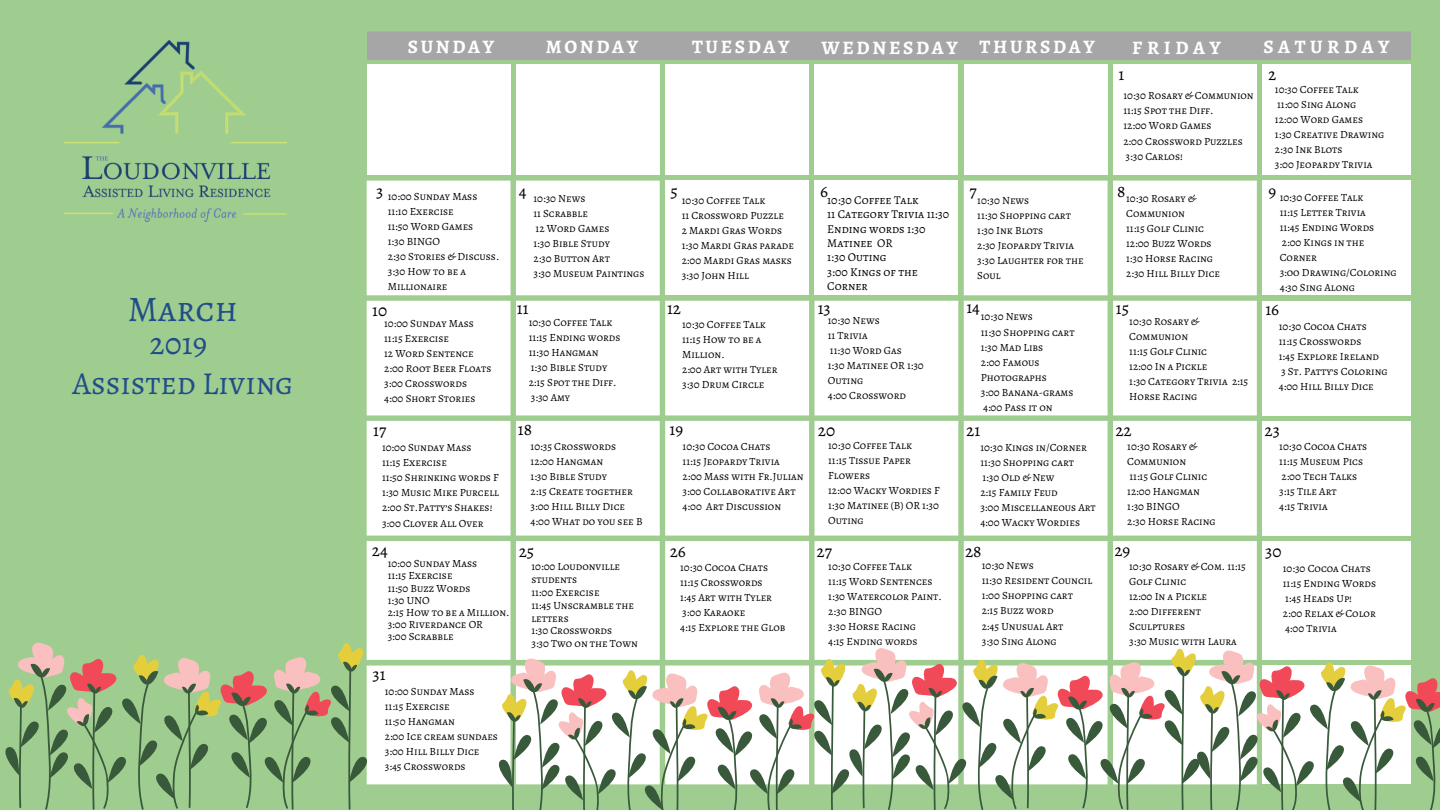
<style>
.page{position:relative;width:1440px;height:810px;background:#9fcd90}
.page>*{position:absolute;margin:0;border:0;box-sizing:border-box;transform-origin:0 0}
.t1{font:36px "Alegreya SC";color:#214d89}
.t2{font:32px/40.1px "Alegreya SC";color:#214d89;text-align:center}
.t3{font:700 19px "Alegreya SC";letter-spacing:.14em;color:#fff}
.t4{font:700 19px "Alegreya SC";letter-spacing:.24em;color:#fff}
.t5{font:17.2px "Alegreya SC";color:#000}
.t6{font:12px/14.3px "Alegreya SC";color:#000}
.t7{font:11px/15px "Alegreya SC";color:#000}
</style>
<div class="page">
<div style="left:367px;top:65px;width:143px;height:110px;background:#fff"></div>
<div style="left:367px;top:181px;width:143px;height:114px;background:#fff"></div>
<div style="left:367px;top:301px;width:143px;height:114px;background:#fff"></div>
<div style="left:516px;top:65px;width:144px;height:110px;background:#fff"></div>
<div style="left:516px;top:181px;width:144px;height:114px;background:#fff"></div>
<div style="left:665px;top:65px;width:144px;height:110px;background:#fff"></div>
<div style="left:665px;top:181px;width:144px;height:114px;background:#fff"></div>
<div style="left:516px;top:301px;width:293px;height:114px;background:#fff"></div>
<div style="left:815px;top:65px;width:143px;height:110px;background:#fff"></div>
<div style="left:815px;top:181px;width:143px;height:114px;background:#fff"></div>
<div style="left:815px;top:301px;width:143px;height:114px;background:#fff"></div>
<div style="left:964px;top:65px;width:144px;height:110px;background:#fff"></div>
<div style="left:1113px;top:65px;width:144px;height:110px;background:#fff"></div>
<div style="left:964px;top:181px;width:293px;height:114px;background:#fff"></div>
<div style="left:964px;top:301px;width:293px;height:114px;background:#fff"></div>
<div style="left:1262px;top:65px;width:148px;height:110px;background:#fff"></div>
<div style="left:1262px;top:181px;width:148px;height:114px;background:#fff"></div>
<div style="left:1262px;top:301px;width:148px;height:114px;background:#fff"></div>
<div style="left:367px;top:11px;width:1043px;height:48px;background:#a6a6a6"></div>
<img style="left:65px;top:41px;width:221px;height:181px">
<div style="left:367px;top:11px;width:1043px;height:20px;background:#9fcd90"></div>
<svg style="left:5px;top:421px;width:1435px;height:389px"></svg>
<h1 class="t1" style="left:128px;top:284px;width:112px">March</h1>
<h2 class="t2" style="left:72px;top:323px;width:222px">2019<br>Assisted Living</h2>
<h3 class="t3" style="left:408px;top:33px;width:88px">SUNDAY</h3>
<h3 class="t3" style="left:546px;top:33px;width:94px">MONDAY</h3>
<h3 class="t3" style="left:692px;top:33px;width:99px">TUESDAY</h3>
<h3 class="t3" style="left:822px;top:35px;width:275px">WEDNESDAY THURSDAY</h3>
<h3 class="t3" style="left:1132px;top:35px;width:90px">FRIDAY</h3>
<h3 class="t4" style="left:1263px;top:33px;width:128px">SATURDAY</h3>
<h3 class="t5" style="left:1118px;top:63px;width:7px">1</h3>
<h3 class="t5" style="left:1268px;top:63px;width:10px">2</h3>
<p class="t7" style="left:1123px;top:88px;width:132px">10:30 Rosary &amp; Communion<br>11:15 Spot the Diff.<br>12:00 Word Games<br>2:00 Crossword Puzzles<br>3:30 Carlos!</p>
<p class="t7" style="left:1275px;top:82px;width:111px">10:30 Coffee Talk<br>11:00 Sing Along<br>12:00 Word Games<br>1:30 Creative Drawing<br>2:30 Ink Blots<br>3:00 Jeopardy Trivia</p>
<h3 class="t5" style="left:376px;top:179px;width:9px">3</h3>
<h3 class="t5" style="left:519px;top:179px;width:9px">4</h3>
<h3 class="t5" style="left:670px;top:179px;width:9px">5</h3>
<h3 class="t5" style="left:820px;top:179px;width:9px">6</h3>
<h3 class="t5" style="left:970px;top:179px;width:9px">7</h3>
<h3 class="t5" style="left:1117px;top:179px;width:10px">8</h3>
<h3 class="t5" style="left:1268px;top:179px;width:9px">9</h3>
<p class="t7" style="left:388px;top:189px;width:113px">10:00 Sunday Mass<br>11:10 Exercise<br>11:50 Word Games<br>1:30 BINGO<br>2:30 Stories &amp; Discuss.<br>3:30 How to be a<br>Millionaire</p>
<p class="t7" style="left:533px;top:191px;width:113px">10:30 News<br>11 Scrabble<br>12 Word Games<br>1:30 Bible Study<br>2:30 Button Art<br>3:30 Museum Paintings</p>
<p class="t7" style="left:682px;top:193px;width:114px">10:30 Coffee Talk<br>11 Crossword Puzzle<br>2 Mardi Gras Words<br>1:30 Mardi Gras parade<br>2:00 Mardi Gras masks<br>3:30 John Hill</p>
<p class="t6" style="left:827px;top:193px;width:123px">10:30 Coffee Talk<br>11 Category Trivia 11:30<br>Ending words 1:30<br>Matinee OR<br>1:30 Outing<br>3:00 Kings of the<br>Corner</p>
<p class="t7" style="left:977px;top:193px;width:108px">10:30 News<br>11:30 Shopping cart<br>1:30 Ink Blots<br>2:30 Jeopardy Trivia<br>3:30 Laughter for the<br>Soul</p>
<p class="t7" style="left:1126px;top:191px;width:96px">10:30 Rosary &amp;<br>Communion<br>11:15 Golf Clinic<br>12:00 Buzz Words<br>1:30 Horse Racing<br>2:30 Hill Billy Dice</p>
<p class="t7" style="left:1280px;top:190px;width:119px">10:30 Coffee Talk<br>11:15 Letter Trivia<br>11:45 Ending Words<br>2:00 Kings in the<br>Corner<br>3:oo Drawing/Coloring<br>4:30 Sing Along</p>
<p class="t7" style="left:384px;top:315px;width:109px">10:00 Sunday Mass<br>11:15 Exercise<br>12 Word Sentence<br>2:00 Root Beer Floats<br>3:00 Crosswords<br>4:00 Short Stories</p>
<p class="t7" style="left:529px;top:315px;width:93px">10:30 Coffee Talk<br>11:15 Ending words<br>11:30 Hangman<br>1:30 Bible Study<br>2:15 Spot the Diff.<br>3:30 Amy</p>
<p class="t7" style="left:682px;top:317px;width:97px">10:30 Coffee Talk<br>11:15 How to be a<br>Million.<br>2:00 Art with Tyler<br>3:30 Drum Circle</p>
<p class="t7" style="left:828px;top:313px;width:98px">10:30 News<br>11 Trivia<br>11:30 Word Gas<br>1:30 Matinee OR 1:30<br>Outing<br>4:00 Crossword</p>
<p class="t7" style="left:981px;top:309px;width:95px">10:30 News<br>11:30 Shopping cart<br>1:30 Mad Libs<br>2:00 Famous<br>Photographs<br>3:00 Banana-grams<br>4:00 Pass it on</p>
<p class="t7" style="left:1129px;top:314px;width:121px">10:30 Rosary &amp;<br>Communion<br>11:15 Golf Clinic<br>12:00 In a Pickle<br>1:30 Category Trivia 2:15<br>Horse Racing</p>
<p class="t7" style="left:1279px;top:319px;width:110px">10:30 Cocoa Chats<br>11:15 Crosswords<br>1:45 Explore Ireland<br>3 St. Patty’s Coloring<br>4:00 Hill Billy Dice</p>
<p class="t7" style="left:382px;top:440px;width:119px">10:00 Sunday Mass<br>11:15 Exercise<br>11:50 Shrinking words F<br>1:30 Music Mike Purcell<br>2:00 St.Patty’s Shakes!<br>3:00 Clover All Over</p>
<p class="t7" style="left:531px;top:438px;width:114px">10:35 Crosswords<br>12:00 Hangman<br>1:30 Bible Study<br>2:15 Create together<br>3:00 Hill Billy Dice<br>4:00 What do you see B</p>
<p class="t7" style="left:828px;top:438px;width:113px">10:30 Coffee Talk<br>11:15 Tissue Paper<br>Flowers<br>12:00 Wacky Wordies F<br>1:30 Matinee (B) OR 1:30<br>Outing</p>
<p class="t7" style="left:980px;top:440px;width:117px">10:30 Kings in/Corner<br>11:30 Shopping cart<br>1:30 Old &amp; New<br>2:15 Family Feud<br>3:00 Miscellaneous Art<br>4:00 Wacky Wordies</p>
<p class="t7" style="left:1127px;top:439px;width:90px">10:30 Rosary &amp;<br>Communion<br>11:15 Golf Clinic<br>12:00 Hangman<br>1:30 BINGO<br>2:30 Horse Racing</p>
<p class="t7" style="left:1279px;top:439px;width:90px">10:30 Cocoa Chats<br>11:15 Museum Pics<br>2:00 Tech Talks<br>3:15 Tile Art<br>4:15 Trivia</p>
<p class="t7" style="left:388px;top:557px;width:123px;line-height:12.2px">10:00 Sunday Mass<br>11:15 Exercise<br>11:50 Buzz Words<br>1:30 UNO<br>2:15 How to be a Million.<br>3:00 Riverdance OR<br>3:00 Scrabble</p>
<p class="t7" style="left:531px;top:560px;width:108px;line-height:12.9px">10:00 Loudonville students<br>11:00 Exercise<br>11:45 Unscramble the letters<br>1:30 Crosswords<br>3:30 Two on the Town</p>
<p class="t7" style="left:828px;top:559px;width:115px">10:30 Coffee Talk<br>11:15 Word Sentences<br>1:30 Watercolor Paint.<br>2:30 BINGO<br>3:30 Horse Racing<br>4:15 Ending words</p>
<p class="t7" style="left:982px;top:558px;width:112px">10:30 News<br>11:30 Resident Council<br>1:00 Shopping cart<br>2:15 Buzz word<br>2:45 Unusual Art<br>3:30 Sing Along</p>
<h3 class="t5" style="left:372px;top:298px;width:17px">10</h3>
<h3 class="t5" style="left:517px;top:297px;width:13px">11</h3>
<h3 class="t5" style="left:667px;top:297px;width:16px">12</h3>
<h3 class="t5" style="left:818px;top:297px;width:15px">13</h3>
<h3 class="t5" style="left:966px;top:296px;width:15px">14</h3>
<h3 class="t5" style="left:1116px;top:297px;width:15px">15</h3>
<h3 class="t5" style="left:1265px;top:298px;width:15px">16</h3>
<h3 class="t5" style="left:373px;top:418px;width:15px">17</h3>
<h3 class="t5" style="left:518px;top:417px;width:16px">18</h3>
<h3 class="t5" style="left:670px;top:417px;width:15px">19</h3>
<h3 class="t5" style="left:818px;top:418px;width:19px">20</h3>
<h3 class="t5" style="left:966px;top:418px;width:16px">21</h3>
<h3 class="t5" style="left:1115px;top:418px;width:18px">22</h3>
<h3 class="t5" style="left:1265px;top:418px;width:17px">23</h3>
<p class="t7" style="left:683px;top:438px;width:123px">10:30 Cocoa Chats<br>11:15 Jeopardy Trivia<br>2:00 Mass with Fr.Julian<br>3:00 Collaborative Art<br>4:00 Art Discussion</p>
<h3 class="t5" style="left:372px;top:539px;width:17px">24</h3>
<h3 class="t5" style="left:519px;top:540px;width:17px">25</h3>
<h3 class="t5" style="left:670px;top:540px;width:18px">26</h3>
<h3 class="t5" style="left:817px;top:540px;width:17px">27</h3>
<h3 class="t5" style="left:965px;top:540px;width:18px">28</h3>
<h3 class="t5" style="left:1114px;top:539px;width:17px">29</h3>
<h3 class="t5" style="left:1265px;top:540px;width:18px">30</h3>
<p class="t7" style="left:680px;top:560px;width:107px">10:30 Cocoa Chats<br>11:15 Crosswords<br>1:45 Art with Tyler<br>3:00 Karaoke<br>4:15 Explore the Glob</p>
<p class="t7" style="left:1129px;top:559px;width:118px">10:30 Rosary &amp; Com. 11:15<br>Golf Clinic<br>12:00 In a Pickle<br>2:00 Different<br>Sculptures<br>3:30 Music with Laura</p>
<p class="t7" style="left:1283px;top:561px;width:95px">10:30 Cocoa Chats<br>11:15 Ending Words<br>1:45 Heads Up!<br>2:00 Relax &amp; Color<br>4:00 Trivia</p>
<h3 class="t5" style="left:373px;top:662px;width:15px">31</h3>
<p class="t7" style="left:385px;top:684px;width:115px">10:00 Sunday Mass<br>11:15 Exercise<br>11:50 Hangman<br>2:00 Ice cream sundaes<br>3:00 Hill Billy Dice<br>3:45 Crosswords</p>
</div>
